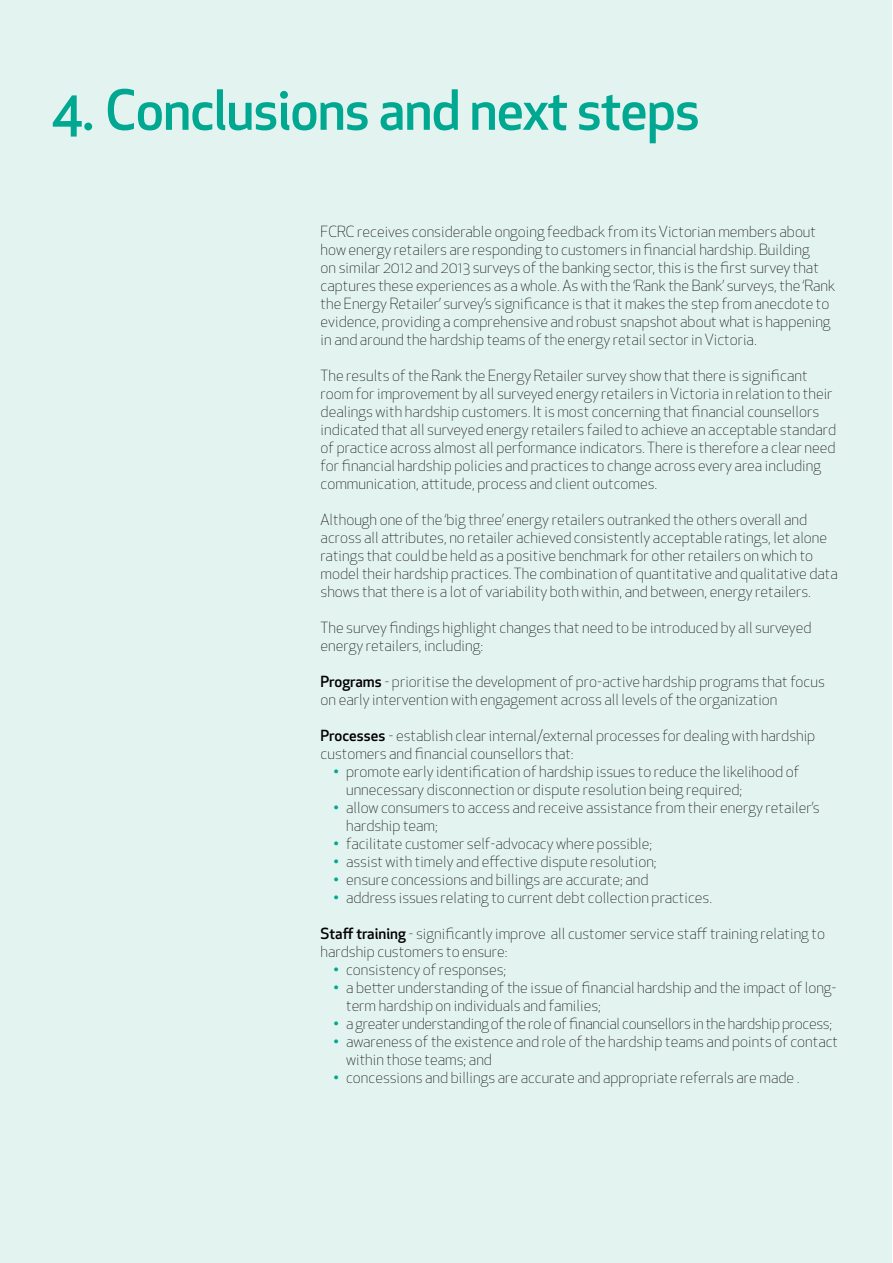
<style>
.page{position:relative;width:893px;height:1263px;background:#fff}
.page>*{position:absolute;margin:0;border:0;box-sizing:border-box;transform-origin:0 0}
.t1{font:500 54px "Apex New";letter-spacing:-.02em;color:#00a891}
.t2{font:300 15px/18px "Apex New";color:#000}
.t3{font:300 15px "Apex New";letter-spacing:-.02em;color:#000}
.s1{font-weight:500}
.s2{color:#00a891}
</style>
<div class="page">
<div style="left:0;top:0;width:892px;height:1263px;background:#e3f3ef"></div>
<h1 class="t1" style="left:51px;top:74px;width:650px">4. Conclusions and next steps</h1>
<p class="t2" style="left:321px;top:222px;width:516px">FCRC receives considerable ongoing feedback from its Victorian members about how energy retailers are responding to customers in financial hardship. Building<br>on similar 2012 and 2013 surveys of the banking sector, this is the first survey that captures these experiences as a whole. As with the ‘Rank the Bank’ surveys, the ‘Rank the Energy Retailer’ survey’s significance is that it makes the step from anecdote to evidence, providing a comprehensive and robust snapshot about what is happening in and around the hardship teams of the energy retail sector in Victoria.</p>
<p class="t2" style="left:321px;top:366px;width:517px">The results of the Rank the Energy Retailer survey show that there is significant room for improvement by all surveyed energy retailers in Victoria in relation to their dealings with hardship customers. It is most concerning that financial counsellors indicated that all surveyed energy retailers failed to achieve an acceptable standard of practice across almost all performance indicators. There is therefore a clear need for financial hardship policies and practices to change across every area including communication, attitude, process and client outcomes.</p>
<p class="t2" style="left:321px;top:510px;width:519px">Although one of the ‘big three’ energy retailers outranked the others overall and across all attributes, no retailer achieved consistently acceptable ratings, let alone ratings that could be held as a positive benchmark for other retailers on which to model their hardship practices. The combination of quantitative and qualitative data shows that there is a lot of variability both within, and between, energy retailers.</p>
<p class="t2" style="left:321px;top:618px;width:492px">The survey findings highlight changes that need to be introduced by all surveyed energy retailers, including:</p>
<p class="t2" style="left:321px;top:672px;width:506px"><span class="s1">Programs</span> - prioritise the development of pro-active hardship programs that focus on early intervention with engagement across all levels of the organization</p>
<p class="t2" style="left:321px;top:726px;width:496px"><span class="s1">Processes</span> - establish clear internal/external processes for dealing with hardship customers and financial counsellors that:</p>
<p class="t2" style="left:346px;top:762px;width:455px;text-indent:-13px"><span class="s2">•</span> promote early identification of hardship issues to reduce the likelihood of unnecessary disconnection or dispute resolution being required;</p>
<p class="t2" style="left:346px;top:798px;width:475px;text-indent:-13px"><span class="s2">•</span> allow consumers to access and receive assistance from their energy retailer’s hardship team;</p>
<p class="t2" style="left:333px;top:834px;width:320px"><span class="s2">•</span> facilitate customer self-advocacy where possible;</p>
<p class="t2" style="left:333px;top:852px;width:325px"><span class="s2">•</span> assist with timely and effective dispute resolution;</p>
<p class="t2" style="left:333px;top:870px;width:317px"><span class="s2">•</span> ensure concessions and billings are accurate; and</p>
<p class="t2" style="left:333px;top:888px;width:380px"><span class="s2">•</span> address issues relating to current debt collection practices.</p>
<p class="t2" style="left:321px;top:924px;width:506px"><span class="s1">Staff training</span> - significantly improve all customer service staff training relating to hardship customers to ensure:</p>
<p class="t2" style="left:333px;top:960px;width:175px"><span class="s2">•</span> consistency of responses;</p>
<p class="t2" style="left:346px;top:978px;width:492px;text-indent:-13px"><span class="s2">•</span> a better understanding of the issue of financial hardship and the impact of long&shy;term hardship on individuals and families;</p>
<p class="t3" style="left:333px;top:1014px;width:500px"><span class="s2">•</span> a greater understanding of the role of financial counsellors in the hardship process;</p>
<p class="t2" style="left:346px;top:1032px;width:494px;text-indent:-13px"><span class="s2">•</span> awareness of the existence and role of the hardship teams and points of contact within those teams; and</p>
<p class="t2" style="left:333px;top:1068px;width:468px"><span class="s2">•</span> concessions and billings are accurate and appropriate referrals are made .</p>
</div>
